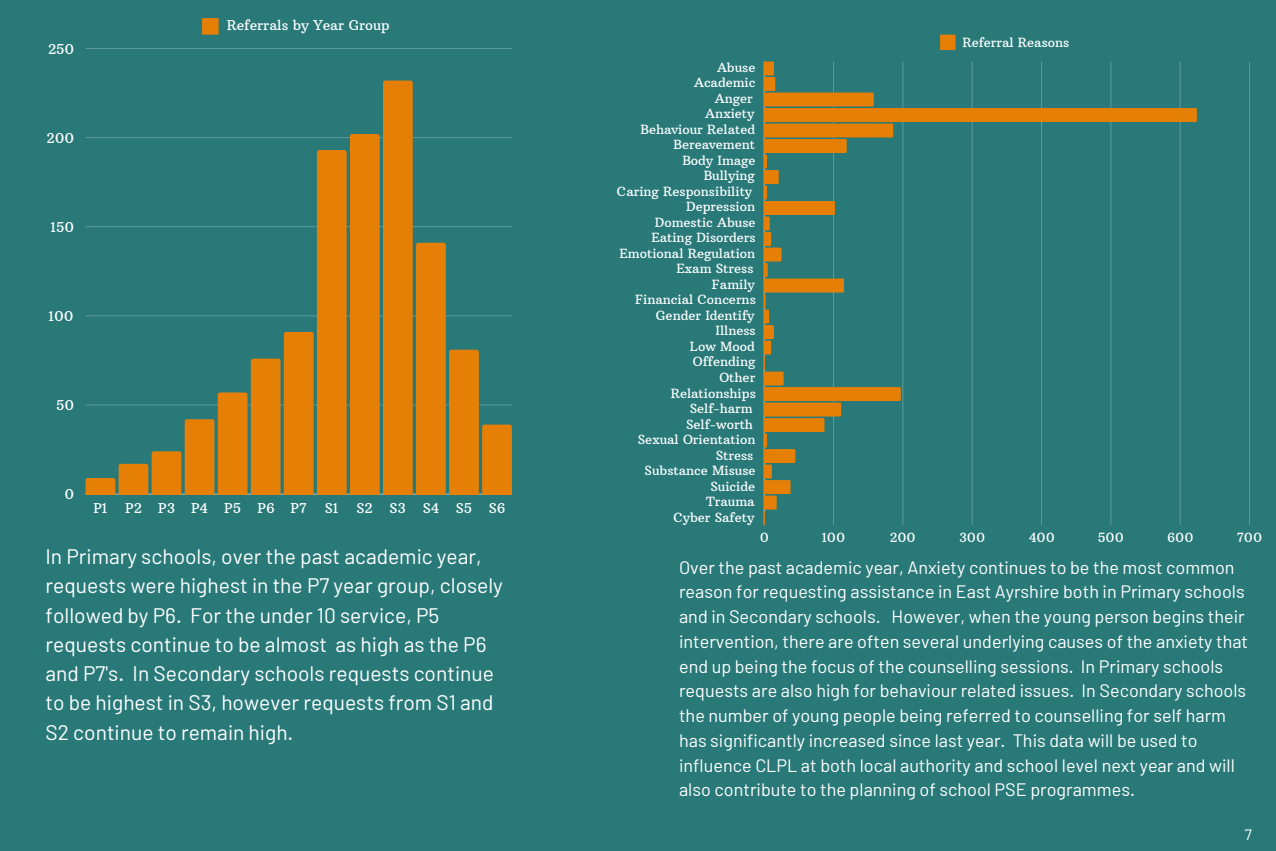
<style>
.page{position:relative;width:1276px;height:851px;background:#fff}
.page>*{position:absolute;margin:0;border:0;box-sizing:border-box;transform-origin:0 0}
.t1{font:21px/29.2px "Barlow";color:#fff}
.t2{font:18px/24.8px "Barlow";color:#fff}
.t3{font:15px "Barlow";color:#fff}
.t4{font:13.8px "Arbutus Slab";color:#fff}
.t5{font:12.9px/15.5px "Arbutus Slab";color:#fff;text-align:right}
</style>
<div class="page">
<div style="left:0;top:0;width:1276px;height:850px;background:#297979"></div>
<svg style="left:202px;top:18px;width:17px;height:17px"></svg>
<hr style="left:86px;top:48px;width:426px;height:1px;background:#5c9999">
<svg style="left:86px;top:80px;width:426px;height:414px"></svg>
<svg style="left:940px;top:35px;width:15px;height:15px"></svg>
<hr style="left:1249px;top:61px;width:1px;height:464px;background:#5c9999">
<svg style="left:764px;top:61px;width:433px;height:464px"></svg>
<p class="t4" style="left:48px;top:40px;width:28px">250</p>
<p class="t4" style="left:227px;top:17px;width:164px">Referrals by Year Group</p>
<p class="t4" style="left:47px;top:129px;width:29px">200</p>
<p class="t4" style="left:51px;top:218px;width:25px">150</p>
<p class="t4" style="left:49px;top:307px;width:27px">100</p>
<p class="t4" style="left:56px;top:396px;width:20px">50</p>
<p class="t4" style="left:64px;top:485px;width:11px">0</p>
<p class="t4" style="left:93px;top:499px;width:16px">P1</p>
<p class="t4" style="left:125px;top:499px;width:183px">P2 P3 P4 P5 P6 P7</p>
<p class="t4" style="left:325px;top:499px;width:15px">S1</p>
<p class="t4" style="left:356px;top:499px;width:150px">S2 S3 S4 S5 S6</p>
<p class="t5" style="left:617px;top:60px;width:140px">Abuse<br>Academic<br>Anger<br>Anxiety<br>Behaviour Related<br>Bereavement<br>Body Image<br>Bullying<br>Caring Responsibility<br>Depression<br>Domestic Abuse<br>Eating Disorders<br>Emotional Regulation<br>Exam Stress<br>Family<br>Financial Concerns<br>Gender Identify<br>Illness<br>Low Mood<br>Offending<br>Other<br>Relationships<br>Self-harm<br>Self-worth<br>Sexual Orientation<br>Stress<br>Substance Misuse<br>Suicide<br>Trauma<br>Cyber Safety</p>
<p class="t5" style="left:962px;top:35px;width:108px">Referral Reasons</p>
<p class="t5" style="left:760px;top:529px;width:11px">0</p>
<p class="t5" style="left:822px;top:529px;width:25px">100</p>
<p class="t5" style="left:890px;top:529px;width:27px">200</p>
<p class="t5" style="left:959px;top:529px;width:28px">300</p>
<p class="t5" style="left:1028px;top:529px;width:28px">400</p>
<p class="t5" style="left:1098px;top:529px;width:28px">500</p>
<p class="t5" style="left:1167px;top:529px;width:28px">600</p>
<p class="t5" style="left:1236px;top:529px;width:27px">700</p>
<p class="t1" style="left:46px;top:541px;width:459px">In Primary schools, over the past academic year, requests were highest in the P7 year group, closely followed by P6. For the under 10 service, P5 requests continue to be almost as high as the P6 and P7's. In Secondary schools requests continue to be highest in S3, however requests from S1 and S2 continue to remain high.</p>
<p class="t2" style="left:679px;top:554px;width:570px">Over the past academic year, Anxiety continues to be the most common reason for requesting assistance in East Ayrshire both in Primary schools and in Secondary schools. However, when the young person begins their intervention, there are often several underlying causes of the anxiety that end up being the focus of the counselling sessions. In Primary schools requests are also high for behaviour related issues. In Secondary schools the number of young people being referred to counselling for self harm has significantly increased since last year. This data will be used to influence CLPL at both local authority and school level next year and will also contribute to the planning of school PSE programmes.</p>
<h1 class="t3" style="left:1245px;top:825px;width:9px">7</h1>
</div>
